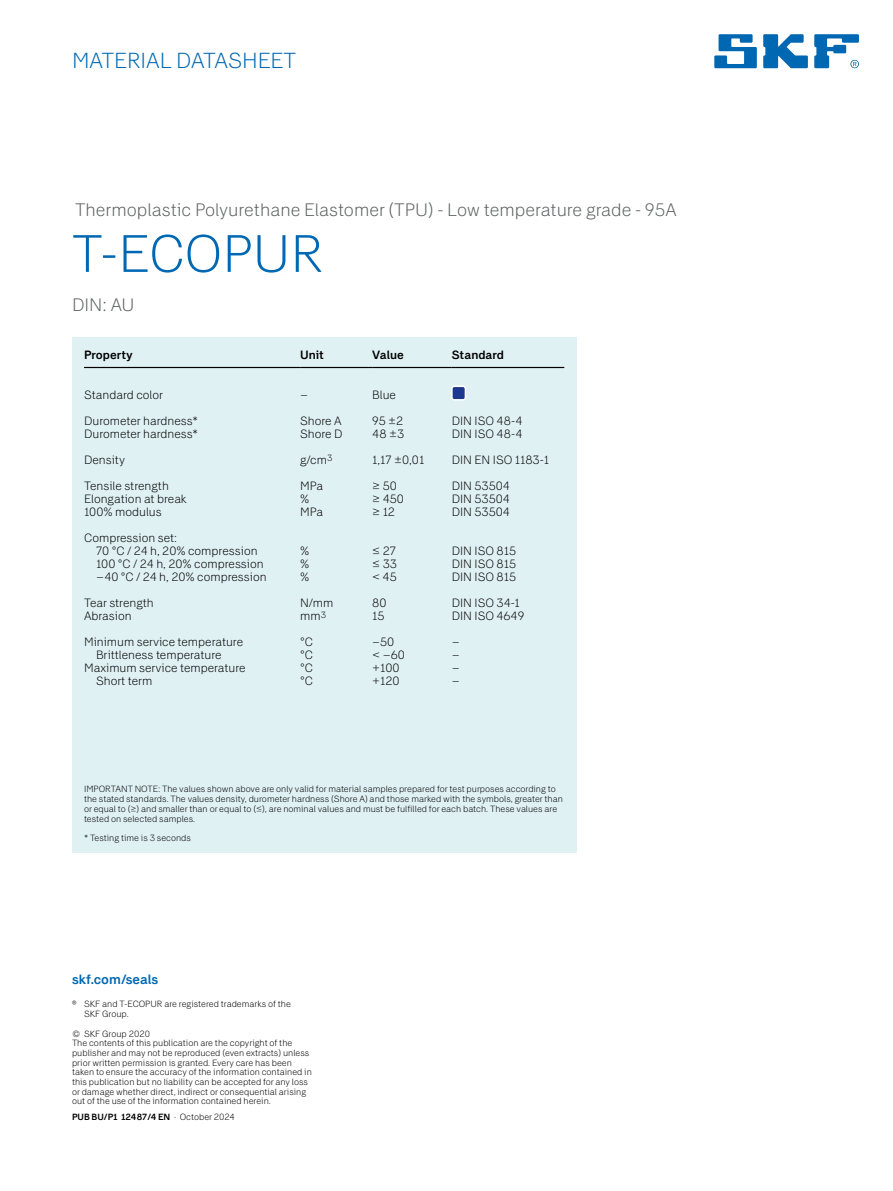
<style>
.page{position:relative;width:893px;height:1191px;background:#fff}
.page>*{position:absolute;margin:0;border:0;box-sizing:border-box;transform-origin:0 0}
.t1{font:300 52.5px "SKF Sans";color:#0068b3}
.t2{font:300 21.75px "SKF Sans";color:#0068b3}
.t3{font:300 18px "SKF Sans";color:#5d5f60}
.t4{font:700 13.5px "SKF Sans";color:#0068b3}
.t5{font:300 12px/13px "SKF Sans";color:#000}
.t6{font:700 12px "SKF Sans";color:#000}
.t7{font:300 9px/9.8px "SKF Sans";color:#000}
.t8{font:700 9px "SKF Sans";color:#000}
.s1{font-weight:300}
</style>
<div class="page">
<div style="left:72px;top:338px;width:504px;height:515px;background:#e0f1f4"></div>
<hr style="left:84px;top:367px;width:216px;height:1px;background:#000">
<hr style="left:300px;top:367px;width:72px;height:1px;background:#000">
<hr style="left:372px;top:367px;width:79px;height:1px;background:#000">
<hr style="left:452px;top:367px;width:112px;height:1px;background:#000">
<div style="left:452px;top:386px;width:13px;height:14px;background:#1c388e;border-radius:2px"></div>
<div style="left:451px;top:386px;width:15px;height:15px;border:1px solid #fff;border-radius:2px"></div>
<svg style="left:714px;top:34px;width:42px;height:34px"></svg>
<svg style="left:763px;top:34px;width:44px;height:34px"></svg>
<svg style="left:814px;top:34px;width:44px;height:34px"></svg>
<h2 class="t2" style="left:72px;top:52px;width:225px">MATERIAL DATASHEET</h2>
<h3 class="t3" style="left:75px;top:203px;width:603px">Thermoplastic Polyurethane Elastomer (TPU) - Low temperature grade - 95A</h3>
<h1 class="t1" style="left:72px;top:232px;width:252px">T-ECOPUR</h1>
<h3 class="t3" style="left:72px;top:298px;width:64px">DIN: AU</h3>
<h3 class="t6" style="left:84px;top:351px;width:50px">Property</h3>
<h3 class="t6" style="left:300px;top:351px;width:25px">Unit</h3>
<h3 class="t6" style="left:372px;top:351px;width:33px">Value</h3>
<h3 class="t6" style="left:452px;top:351px;width:54px">Standard</h3>
<h3 class="t5" style="left:84px;top:389px;width:81px">Standard color</h3>
<h3 class="t5" style="left:300px;top:389px;width:10px">–</h3>
<h3 class="t5" style="left:372px;top:389px;width:25px">Blue</h3>
<h3 class="t5" style="left:84px;top:415px;width:116px">Durometer hardness*</h3>
<h3 class="t5" style="left:300px;top:415px;width:43px">Shore A</h3>
<h3 class="t5" style="left:372px;top:415px;width:33px">95 ±2</h3>
<h3 class="t5" style="left:452px;top:415px;width:72px">DIN ISO 48-4</h3>
<h3 class="t5" style="left:84px;top:428px;width:116px">Durometer hardness*</h3>
<h3 class="t5" style="left:300px;top:428px;width:44px">Shore D</h3>
<h3 class="t5" style="left:372px;top:428px;width:34px">48 ±3</h3>
<h3 class="t5" style="left:452px;top:428px;width:72px">DIN ISO 48-4</h3>
<h3 class="t5" style="left:84px;top:454px;width:42px">Density</h3>
<h3 class="t5" style="left:300px;top:454px;width:34px">g/cm<sup>3</sup></h3>
<h3 class="t5" style="left:372px;top:454px;width:54px">1,17 ±0,01</h3>
<h3 class="t5" style="left:451px;top:454px;width:99px">DIN EN ISO 1183-1</h3>
<h3 class="t5" style="left:84px;top:480px;width:86px">Tensile strength</h3>
<h3 class="t5" style="left:300px;top:480px;width:25px">MPa</h3>
<h3 class="t5" style="left:372px;top:480px;width:26px">≥ 50</h3>
<h3 class="t5" style="left:451px;top:480px;width:60px">DIN 53504</h3>
<h3 class="t5" style="left:84px;top:493px;width:104px">Elongation at break</h3>
<h3 class="t5" style="left:300px;top:493px;width:11px">%</h3>
<h3 class="t5" style="left:372px;top:493px;width:33px">≥ 450</h3>
<h3 class="t5" style="left:451px;top:493px;width:60px">DIN 53504</h3>
<h3 class="t5" style="left:84px;top:506px;width:79px">100% modulus</h3>
<h3 class="t5" style="left:300px;top:506px;width:25px">MPa</h3>
<h3 class="t5" style="left:372px;top:506px;width:24px">≥ 12</h3>
<h3 class="t5" style="left:451px;top:506px;width:60px">DIN 53504</h3>
<h3 class="t5" style="left:96px;top:532px;width:163px;text-indent:-12px">Compression set:<br>70 °C / 24 h, 20% compression</h3>
<h3 class="t5" style="left:300px;top:545px;width:11px">%</h3>
<h3 class="t5" style="left:372px;top:545px;width:25px">≤ 27</h3>
<h3 class="t5" style="left:451px;top:545px;width:66px">DIN ISO 815</h3>
<h3 class="t5" style="left:96px;top:558px;width:169px">100 °C / 24 h, 20% compression</h3>
<h3 class="t5" style="left:300px;top:558px;width:11px">%</h3>
<h3 class="t5" style="left:372px;top:558px;width:26px">≤ 33</h3>
<h3 class="t5" style="left:451px;top:558px;width:66px">DIN ISO 815</h3>
<h3 class="t5" style="left:96px;top:571px;width:172px">–40 °C / 24 h, 20% compression</h3>
<h3 class="t5" style="left:300px;top:571px;width:11px">%</h3>
<h3 class="t5" style="left:372px;top:571px;width:26px">&lt; 45</h3>
<h3 class="t5" style="left:451px;top:571px;width:66px">DIN ISO 815</h3>
<h3 class="t5" style="left:84px;top:597px;width:71px">Tear strength</h3>
<h3 class="t5" style="left:300px;top:597px;width:35px">N/mm</h3>
<h3 class="t5" style="left:372px;top:597px;width:16px">80</h3>
<h3 class="t5" style="left:451px;top:597px;width:70px">DIN ISO 34-1</h3>
<h3 class="t5" style="left:84px;top:610px;width:49px">Abrasion</h3>
<h3 class="t5" style="left:300px;top:610px;width:27px">mm<sup>3</sup></h3>
<h3 class="t5" style="left:372px;top:610px;width:14px">15</h3>
<h3 class="t5" style="left:451px;top:610px;width:74px">DIN ISO 4649</h3>
<h3 class="t5" style="left:84px;top:636px;width:161px">Minimum service temperature</h3>
<h3 class="t5" style="left:300px;top:636px;width:14px">°C</h3>
<h3 class="t5" style="left:372px;top:636px;width:24px">–50</h3>
<h3 class="t5" style="left:451px;top:636px;width:10px">–</h3>
<h3 class="t5" style="left:96px;top:649px;width:127px">Brittleness temperature</h3>
<h3 class="t5" style="left:300px;top:649px;width:14px">°C</h3>
<h3 class="t5" style="left:372px;top:649px;width:34px">&lt; –60</h3>
<h3 class="t5" style="left:451px;top:649px;width:10px">–</h3>
<h3 class="t5" style="left:84px;top:662px;width:163px">Maximum service temperature</h3>
<h3 class="t5" style="left:300px;top:662px;width:14px">°C</h3>
<h3 class="t5" style="left:372px;top:662px;width:29px">+100</h3>
<h3 class="t5" style="left:451px;top:662px;width:10px">–</h3>
<h3 class="t5" style="left:96px;top:675px;width:58px">Short term</h3>
<h3 class="t5" style="left:300px;top:675px;width:14px">°C</h3>
<h3 class="t5" style="left:372px;top:675px;width:29px">+120</h3>
<h3 class="t5" style="left:451px;top:675px;width:10px">–</h3>
<p class="t7" style="left:84px;top:785px;width:480px">IMPORTANT NOTE: The values shown above are only valid for material samples prepared for test purposes according to the stated standards. The values density, durometer hardness (Shore A) and those marked with the symbols, greater than or equal to (≥) and smaller than or equal to (≤), are nominal values and must be fulfilled for each batch. These values are tested on selected samples.</p>
<p class="t7" style="left:84px;top:834px;width:108px">* Testing time is 3 seconds</p>
<h3 class="t4" style="left:72px;top:974px;width:88px">skf.com/seals</h3>
<p class="t7" style="left:84px;top:1000px;width:208px;text-indent:-12px">® SKF and T-ECOPUR are registered trademarks of the<br>SKF Group.</p>
<p class="t7" style="left:72px;top:1029px;width:241px">© SKF Group 2020<br>The contents of this publication are the copyright of the publisher and may not be reproduced (even extracts) unless prior written permission is granted. Every care has been taken to ensure the accuracy of the information contained in this publication but no liability can be accepted for any loss or damage whether direct, indirect or consequential arising out of the use of the information contained herein.</p>
<p class="t8" style="left:72px;top:1113px;width:164px">PUB BU/P1 12487/4 EN <span class="s1">· October 2024</span></p>
</div>
